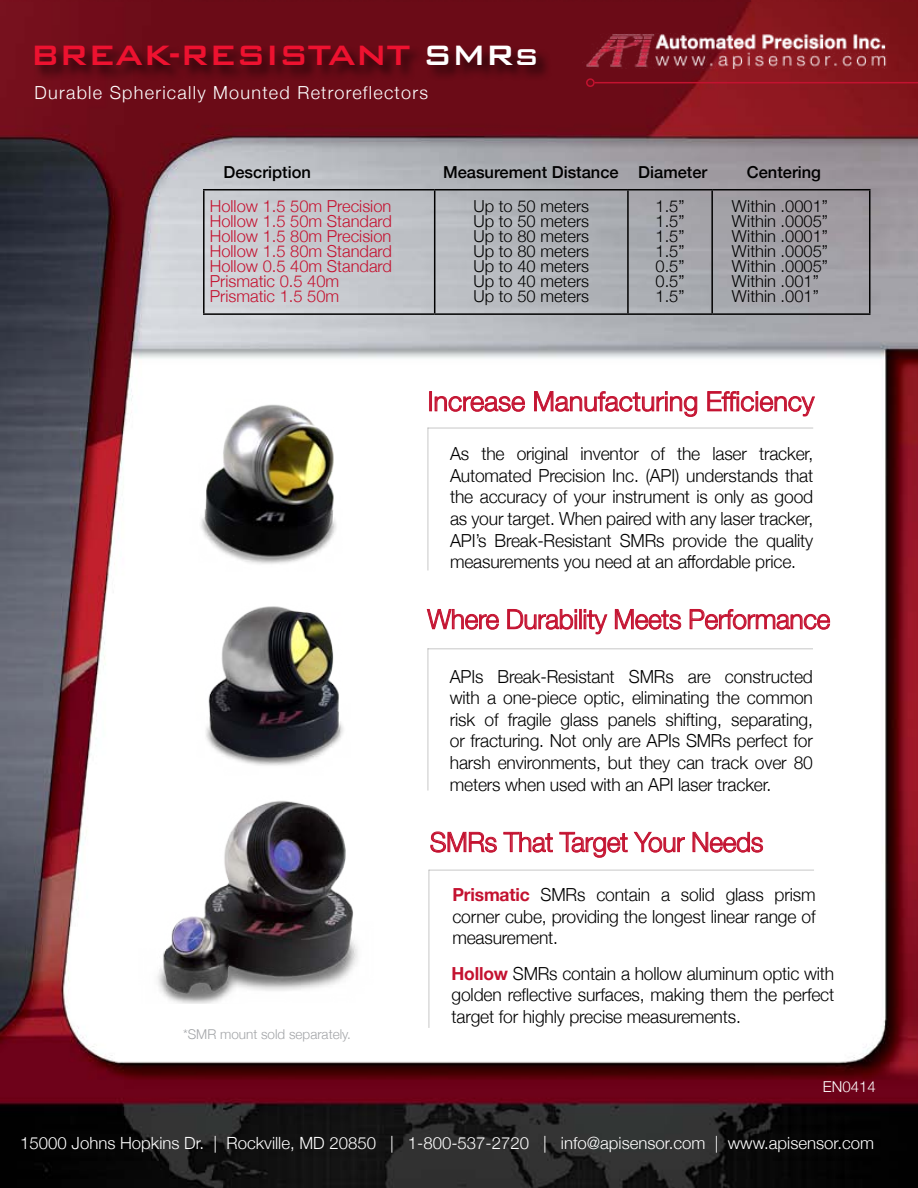
<style>
.page{position:relative;width:918px;height:1188px;background:#fff}
.page>*{position:absolute;margin:0;border:0;box-sizing:border-box;transform-origin:0 0}
.t1{font:500 37.5px "Bank Gothic BT";letter-spacing:-.03em;color:#ee1230}
.t2{font:300 27px "Helvetica Neue";letter-spacing:-.01em;color:#c41230}
.t3{font:300 18px/21.6px "Helvetica Neue";letter-spacing:-.01em;color:#000;text-align:justify}
.t4{font:300 18px "Helvetica Neue";letter-spacing:.07em;color:#fff}
.t5{font:300 16.8px "Helvetica Neue";color:#fff}
.t6{font:300 16.5px/15px "Helvetica Neue";color:#000;text-align:justify}
.t7{font:300 16.5px/15px "Helvetica Neue";color:#c41230}
.t8{font:500 16.5px "Helvetica Neue";color:#000}
.t9{font:300 15px "Helvetica Neue";color:#fff}
.t10{font:300 13.5px "Helvetica Neue";color:#a3a5a8}
.s1{color:#fff}
.s2{font-weight:700;color:#c41230}
</style>
<div class="page">
<img style="left:0;top:0;width:918px;height:1188px">
<div style="left:34px;top:46px;width:518px;height:35px;background:#000;opacity:.6"></div>
<img style="left:583px;top:34px;width:335px;height:35px">
<hr style="left:595px;top:82px;width:323px;height:1px;background:#c41230">
<div style="left:586px;top:78px;width:9px;height:9px;border:2px solid #c41230;border-radius:50%"></div>
<img style="left:172px;top:364px;width:198px;height:195px">
<img style="left:161px;top:559px;width:230px;height:229px">
<img style="left:94px;top:788px;width:305px;height:216px">
<hr style="left:203px;top:189px;width:232px;height:1px;background:#000">
<hr style="left:203px;top:190px;width:2px;height:123px;background:#000">
<hr style="left:435px;top:189px;width:193px;height:1px;background:#000">
<hr style="left:434px;top:190px;width:1px;height:123px;background:#000">
<hr style="left:628px;top:189px;width:84px;height:1px;background:#000">
<hr style="left:627px;top:190px;width:2px;height:123px;background:#000">
<hr style="left:712px;top:189px;width:159px;height:1px;background:#000">
<hr style="left:711px;top:190px;width:2px;height:123px;background:#000">
<hr style="left:869px;top:190px;width:2px;height:123px;background:#000">
<hr style="left:203px;top:313px;width:232px;height:2px;background:#000">
<hr style="left:435px;top:313px;width:193px;height:2px;background:#000">
<hr style="left:628px;top:313px;width:84px;height:2px;background:#000">
<hr style="left:712px;top:313px;width:159px;height:2px;background:#000">
<hr style="left:427px;top:428px;width:2px;height:143px;background:#000">
<hr style="left:428px;top:427px;width:385px;height:2px;background:#000">
<svg style="left:430px;top:392px;width:95px;height:20px"></svg>
<svg style="left:534px;top:391px;width:163px;height:26px"></svg>
<svg style="left:707px;top:391px;width:108px;height:26px"></svg>
<hr style="left:427px;top:648px;width:2px;height:143px;background:#000">
<hr style="left:428px;top:870px;width:2px;height:158px;background:#000">
<hr style="left:428px;top:648px;width:385px;height:2px;background:#000">
<hr style="left:429px;top:869px;width:385px;height:2px;background:#000">
<svg style="left:427px;top:609px;width:72px;height:21px"></svg>
<svg style="left:507px;top:609px;width:101px;height:26px"></svg>
<svg style="left:615px;top:609px;width:66px;height:21px"></svg>
<svg style="left:689px;top:609px;width:141px;height:21px"></svg>
<svg style="left:430px;top:831px;width:67px;height:22px"></svg>
<svg style="left:503px;top:832px;width:50px;height:21px"></svg>
<svg style="left:559px;top:832px;width:69px;height:26px"></svg>
<svg style="left:634px;top:832px;width:51px;height:21px"></svg>
<svg style="left:692px;top:832px;width:71px;height:21px"></svg>
<h1 class="t1" style="left:30px;top:35px;width:510px">BREAK-RESISTANT <span class="s1">SMRs</span></h1>
<p class="t4" style="left:35px;top:78px;width:395px">Durable Spherically Mounted Retroreflectors</p>
<p class="t8" style="left:224px;top:159px;width:89px">Description</p>
<p class="t8" style="left:443px;top:159px;width:266px">Measurement Distance Diameter</p>
<p class="t8" style="left:747px;top:159px;width:76px">Centering</p>
<p class="t7" style="left:210px;top:197px;width:184px">Hollow 1.5 50m Precision<br>Hollow 1.5 50m Standard<br>Hollow 1.5 80m Precision<br>Hollow 1.5 80m Standard<br>Hollow 0.5 40m Standard<br>Prismatic 0.5 40m<br>Prismatic 1.5 50m</p>
<p class="t6" style="left:473px;top:197px;width:117px">Up to 50 meters Up to 50 meters Up to 80 meters Up to 80 meters Up to 40 meters Up to 40 meters Up to 50 meters</p>
<p class="t6" style="left:656px;top:197px;width:31px">1.5” 1.5” 1.5” 1.5” 0.5” 0.5” 1.5”</p>
<p class="t6" style="left:732px;top:197px;width:98px;text-align:left">Within .0001”<br>Within .0005”<br>Within .0001”<br>Within .0005”<br>Within .0005”<br>Within .001”<br>Within .001”</p>
<h2 class="t2" style="left:428px;top:379px;width:388px">Increase Manufacturing Efficiency</h2>
<p class="t3" style="left:450px;top:442px;width:365px">As the original inventor of the laser tracker, Automated Precision Inc. (API) understands that the accuracy of your instrument is only as good as your target. When paired with any laser tracker, API’s Break-Resistant SMRs provide the quality measurements you need at an affordable price.</p>
<h2 class="t2" style="left:427px;top:597px;width:404px">Where Durability Meets Performance</h2>
<p class="t3" style="left:450px;top:664px;width:365px">APIs Break-Resistant SMRs are constructed with a one-piece optic, eliminating the common risk of fragile glass panels shifting, separating, or fracturing. Not only are APIs SMRs perfect for harsh environments, but they can track over 80 meters when used with an API laser tracker.</p>
<h2 class="t2" style="left:430px;top:820px;width:335px">SMRs That Target Your Needs</h2>
<p class="t10" style="left:183px;top:1023px;width:169px">*SMR mount sold separately.</p>
<p class="t3" style="left:452px;top:883px;width:365px"><span class="s2">Prismatic</span> SMRs contain a solid glass prism corner cube, providing the longest linear range of measurement.</p>
<p class="t3" style="left:452px;top:962px;width:384px"><span class="s2">Hollow</span> SMRs contain a hollow aluminum optic with golden reflective surfaces, making them the perfect target for highly precise measurements.</p>
<p class="t9" style="left:823px;top:1075px;width:54px">EN0414</p>
<p class="t5" style="left:20px;top:1130px;width:855px">15000 Johns Hopkins Dr. | Rockville, MD 20850 | 1-800-537-2720 | info@apisensor.com | www.apisensor.com</p>
</div>
